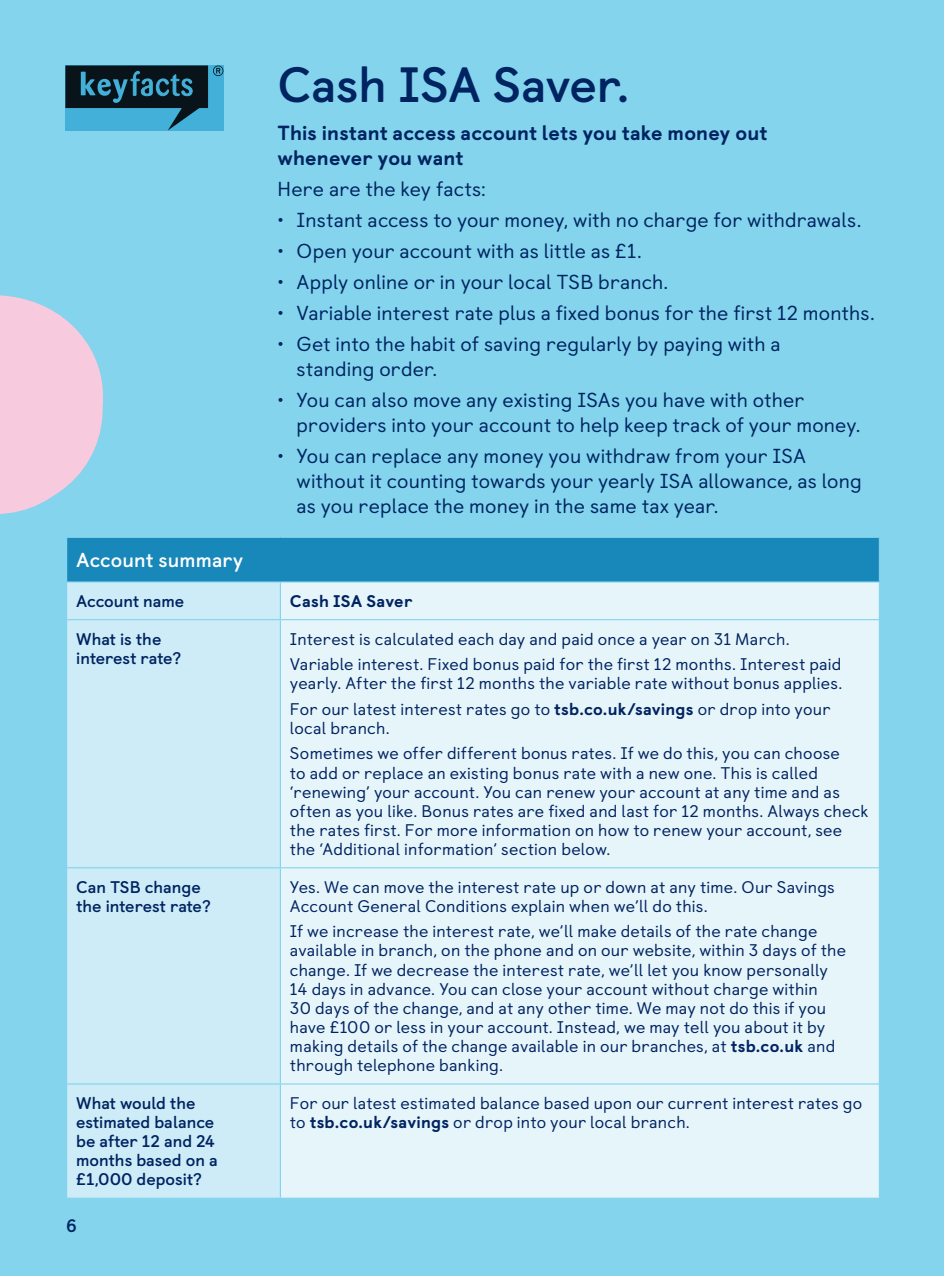
<style>
.page{position:relative;width:944px;height:1276px;background:#83d4ec}
.page>*{position:absolute;margin:0;border:0;box-sizing:border-box;transform-origin:0 0}
.Subheading{font:700 49.5px "TSB Castledown";letter-spacing:-.01em;color:#002361}
.Body_text_9pt{font:800 20.47px/25px "TSB Castledown";letter-spacing:.005em;color:#002361}
.Body_text_9pt-2{font:20.25px/24.8px "TSB Castledown";letter-spacing:.005em;color:#002361}
.Body_text{font:700 20.25px "TSB Castledown";letter-spacing:.005em;color:#fff}
.t1{font:700 18px "TSB Castledown";color:#002361}
.Body_text-2{font:16.88px/19.1px "TSB Castledown";letter-spacing:.015em;color:#002361}
.Body_text-3{font:700 16.88px/19.1px "TSB Castledown";color:#002361}
.Body_text-4{font:800 16.88px "TSB Castledown";letter-spacing:.015em;color:#002361}
.s1{font-weight:800}
</style>
<div class="page">
<div style="left:67px;top:537px;width:812px;height:45px;background:#1887b9"></div>
<div style="left:67px;top:582px;width:213px;height:615px;background:#cdecf7"></div>
<div style="left:281px;top:582px;width:598px;height:615px;background:#e6f5fa"></div>
<hr style="left:66px;top:537px;width:214px;height:1px;background:#83d4ec">
<hr style="left:280px;top:537px;width:600px;height:1px;background:#83d4ec">
<hr style="left:66px;top:581px;width:214px;height:1px;background:#83d4ec">
<hr style="left:280px;top:581px;width:600px;height:1px;background:#83d4ec">
<hr style="left:66px;top:619px;width:214px;height:1px;background:#83d4ec">
<hr style="left:280px;top:619px;width:600px;height:1px;background:#83d4ec">
<hr style="left:66px;top:867px;width:214px;height:1px;background:#83d4ec">
<hr style="left:280px;top:867px;width:600px;height:1px;background:#83d4ec">
<hr style="left:66px;top:1083px;width:214px;height:1px;background:#83d4ec">
<hr style="left:280px;top:1083px;width:600px;height:1px;background:#83d4ec">
<svg style="left:65px;top:65px;width:158px;height:65px"></svg>
<svg style="left:0;top:295px;width:103px;height:219px"></svg>
<p class="Subheading" style="left:277px;top:54px;width:353px">Cash ISA Saver.</p>
<p class="Body_text_9pt" style="left:277px;top:120px;width:491px">This instant access account lets you take money out whenever you want</p>
<p class="Body_text_9pt-2" style="left:277px;top:176px;width:210px">Here are the key facts:</p>
<p class="Body_text_9pt-2" style="left:277px;top:208px;width:585px">• Instant access to your money, with no charge for withdrawals.</p>
<p class="Body_text_9pt-2" style="left:277px;top:239px;width:366px">• Open your account with as little as £1.</p>
<p class="Body_text_9pt-2" style="left:277px;top:270px;width:392px">• Apply online or in your local TSB branch.</p>
<p class="Body_text_9pt-2" style="left:277px;top:301px;width:599px">• Variable interest rate plus a fixed bonus for the first 12 months.</p>
<p class="Body_text_9pt-2" style="left:297px;top:332px;width:486px;text-indent:-19px">• Get into the habit of saving regularly by paying with a standing order.</p>
<p class="Body_text_9pt-2" style="left:297px;top:388px;width:565px;text-indent:-19px">• You can also move any existing ISAs you have with other providers into your account to help keep track of your money.</p>
<p class="Body_text_9pt-2" style="left:297px;top:444px;width:567px;text-indent:-19px">• You can replace any money you withdraw from your ISA without it counting towards your yearly ISA allowance, as long as you replace the money in the same tax year.</p>
<p class="Body_text" style="left:76px;top:547px;width:169px">Account summary</p>
<p class="Body_text-3" style="left:76px;top:591px;width:110px">Account name</p>
<p class="Body_text-4" style="left:290px;top:590px;width:124px">Cash ISA Saver</p>
<p class="Body_text-3" style="left:76px;top:629px;width:107px">What is the interest rate?</p>
<p class="Body_text-2" style="left:290px;top:629px;width:501px">Interest is calculated each day and paid once a year on 31 March.</p>
<p class="Body_text-2" style="left:290px;top:655px;width:554px">Variable interest. Fixed bonus paid for the first 12 months. Interest paid yearly. After the first 12 months the variable rate without bonus applies.</p>
<p class="Body_text-2" style="left:290px;top:699px;width:542px">For our latest interest rates go to <span class="s1">tsb.co.uk/savings</span> or drop into your local branch.</p>
<p class="Body_text-2" style="left:290px;top:744px;width:580px">Sometimes we offer different bonus rates. If we do this, you can choose<br>to add or replace an existing bonus rate with a new one. This is called ‘renewing’ your account. You can renew your account at any time and as often as you like. Bonus rates are fixed and last for 12 months. Always check the rates first. For more information on how to renew your account, see the ‘Additional information’ section below.</p>
<p class="Body_text-3" style="left:76px;top:877px;width:136px">Can TSB change the interest rate?</p>
<p class="Body_text-2" style="left:290px;top:877px;width:546px">Yes. We can move the interest rate up or down at any time. Our Savings<br>Account General Conditions explain when we’ll do this.</p>
<p class="Body_text-2" style="left:290px;top:922px;width:558px">If we increase the interest rate, we’ll make details of the rate change available in branch, on the phone and on our website, within 3 days of the change. If we decrease the interest rate, we’ll let you know personally 14 days in advance. You can close your account without charge within<br>30 days of the change, and at any other time. We may not do this if you have £100 or less in your account. Instead, we may tell you about it by making details of the change available in our branches, at <span class="s1">tsb.co.uk</span> and through telephone banking.</p>
<p class="Body_text-3" style="left:76px;top:1093px;width:143px">What would the estimated balance be after 12 and 24 months based on a £1,000 deposit?</p>
<p class="Body_text-2" style="left:290px;top:1093px;width:574px">For our latest estimated balance based upon our current interest rates go to <span class="s1">tsb.co.uk/savings</span> or drop into your local branch.</p>
<p class="t1" style="left:66px;top:1214px;width:12px">6</p>
</div>
